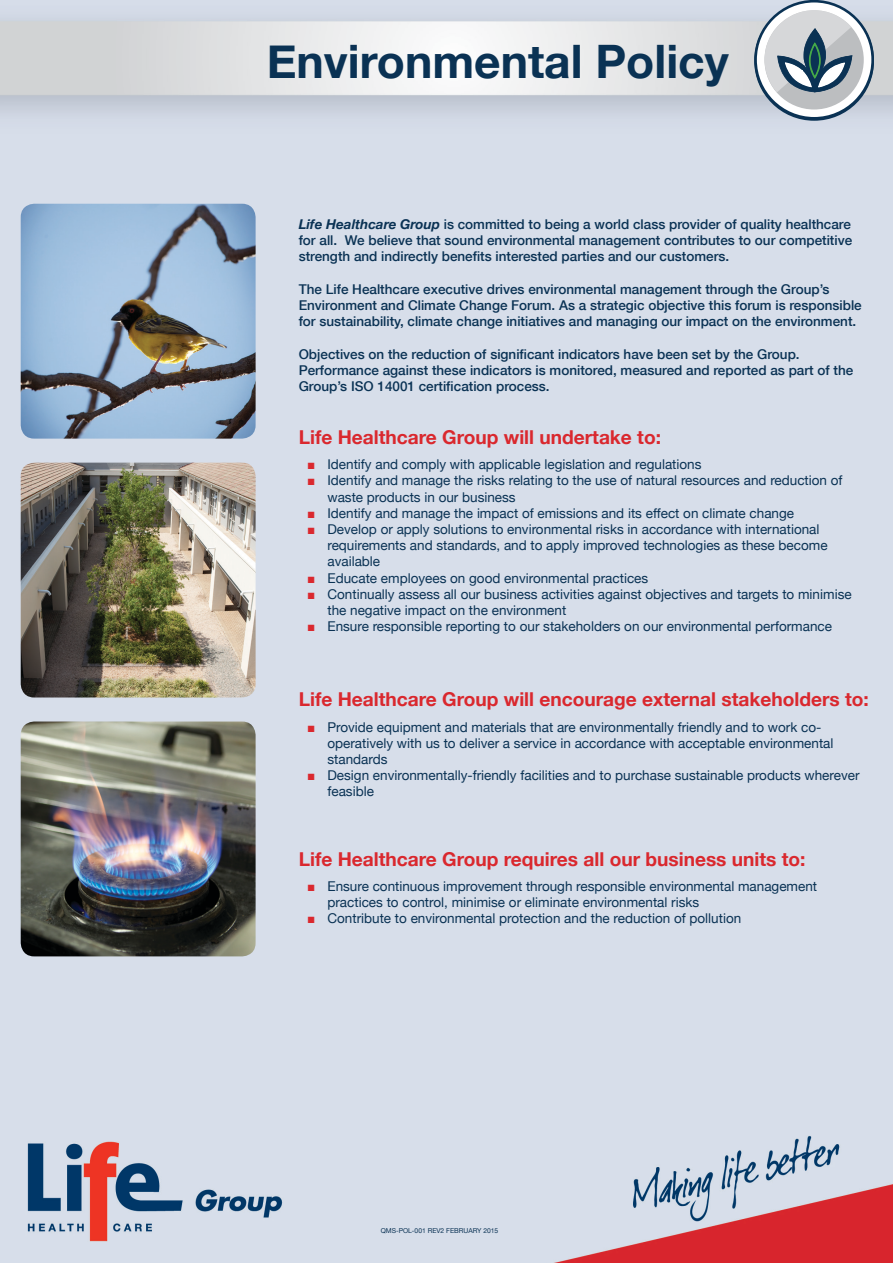
<style>
.page{position:relative;width:893px;height:1263px;background:#fff}
.page>*{position:absolute;margin:0;border:0;box-sizing:border-box;transform-origin:0 0}
.t1{font:700 46.2px "Helvetica Neue";color:#0a3254}
.t2{font:700 19.2px "Helvetica Neue";color:#da282e}
.t3{font:13.5px/16.2px "Helvetica Neue";color:#0a3254}
.t4{font:500 13.5px/16.2px "Helvetica Neue";color:#0a3254}
.t5{font:6.75px "Helvetica Neue";color:#0a3254}
.s1{font-weight:700;font-style:italic}
.s2{font-family:"Arial";color:#da282e}
</style>
<div class="page">
<img style="left:0;top:0;width:893px;height:1263px">
<img style="left:21px;top:721px;width:235px;height:235px">
<img style="left:21px;top:463px;width:235px;height:234px">
<img style="left:21px;top:204px;width:235px;height:235px">
<svg style="left:754px;top:0;width:120px;height:121px"></svg>
<p class="t1" style="left:267px;top:25px;width:463px">Environmental Policy</p>
<p class="t4" style="left:299px;top:216px;width:555px;text-align:justify"><span class="s1">Life Healthcare Group</span> is committed to being a world class provider of quality healthcare for all. We believe that sound environmental management contributes to our competitive strength and indirectly benefits interested parties and our customers.</p>
<p class="t4" style="left:299px;top:280px;width:564px">The Life Healthcare executive drives environmental management through the Group’s<br>Environment and Climate Change Forum. As a strategic objective this forum is responsible for sustainability, climate change initiatives and managing our impact on the environment.</p>
<p class="t4" style="left:299px;top:345px;width:556px">Objectives on the reduction of significant indicators have been set by the Group.<br>Performance against these indicators is monitored, measured and reported as part of the<br>Group’s ISO 14001 certification process.</p>
<p class="t2" style="left:299px;top:422px;width:364px">Life Healthcare Group will undertake to:</p>
<p class="t3" style="left:307px;top:457px;width:396px"><span class="s2">■</span> Identify and comply with applicable legislation and regulations</p>
<p class="t3" style="left:327px;top:473px;width:517px;text-indent:-20px"><span class="s2">■</span> Identify and manage the risks relating to the use of natural resources and reduction of waste products in our business</p>
<p class="t3" style="left:307px;top:506px;width:488px"><span class="s2">■</span> Identify and manage the impact of emissions and its effect on climate change</p>
<p class="t3" style="left:327px;top:522px;width:502px;text-indent:-20px"><span class="s2">■</span> Develop or apply solutions to environmental risks in accordance with international requirements and standards, and to apply improved technologies as these become available</p>
<p class="t3" style="left:307px;top:570px;width:343px"><span class="s2">■</span> Educate employees on good environmental practices</p>
<p class="t3" style="left:327px;top:587px;width:526px;text-indent:-20px"><span class="s2">■</span> Continually assess all our business activities against objectives and targets to minimise the negative impact on the environment</p>
<p class="t3" style="left:307px;top:619px;width:526px"><span class="s2">■</span> Ensure responsible reporting to our stakeholders on our environmental performance</p>
<p class="t2" style="left:299px;top:684px;width:572px">Life Healthcare Group will encourage external stakeholders to:</p>
<p class="t3" style="left:327px;top:719px;width:508px;text-indent:-20px"><span class="s2">■</span> Provide equipment and materials that are environmentally friendly and to work co&shy;operatively with us to deliver a service in accordance with acceptable environmental standards</p>
<p class="t3" style="left:327px;top:768px;width:534px;text-indent:-20px"><span class="s2">■</span> Design environmentally-friendly facilities and to purchase sustainable products wherever feasible</p>
<p class="t2" style="left:299px;top:844px;width:508px">Life Healthcare Group requires all our business units to:</p>
<p class="t3" style="left:327px;top:879px;width:491px;text-indent:-20px"><span class="s2">■</span> Ensure continuous improvement through responsible environmental management practices to control, minimise or eliminate environmental risks</p>
<p class="t3" style="left:307px;top:911px;width:436px"><span class="s2">■</span> Contribute to environmental protection and the reduction of pollution</p>
<p class="t5" style="left:381px;top:1226px;width:119px">QMS-POL-001 REV2 FEBRUARY 2015</p>
</div>
